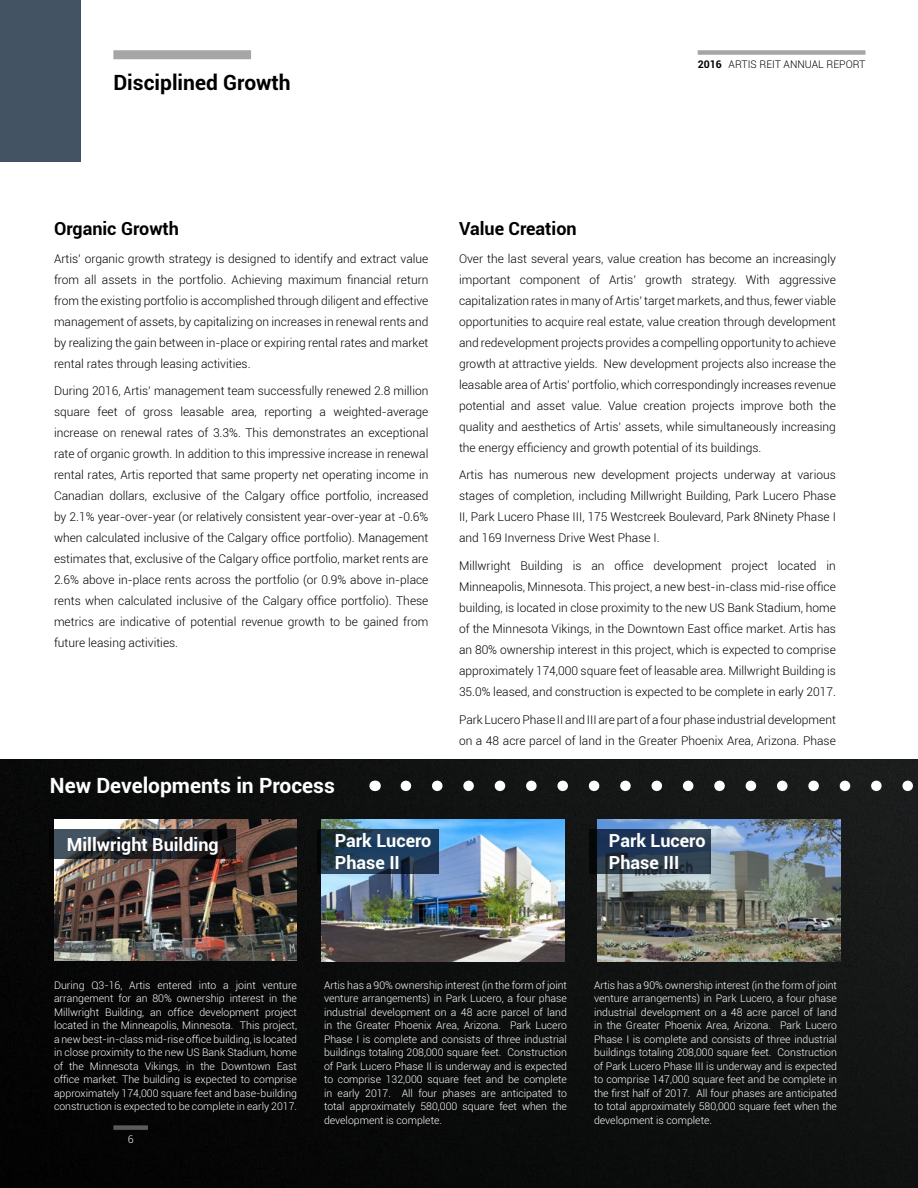
<style>
.page{position:relative;width:918px;height:1188px;background:#fff}
.page>*{position:absolute;margin:0;border:0;box-sizing:border-box;transform-origin:0 0}
.t1{font:700 21px "Roboto";color:#fff}
.t2{font:700 21px "Roboto";color:#000}
.t3{font:700 18px/21.6px "Roboto";color:#fff}
.t4{font:700 18px "Roboto";color:#000}
.t5{font:300 12px/21px "Roboto";color:#000;text-align:justify}
.t6{font:300 10.5px/13.5px "Roboto";color:#fff;text-align:justify}
.t7{font:300 10.5px "Roboto";color:#000}
.s1{font-weight:700}
</style>
<div class="page">
<div style="left:113px;top:50px;width:138px;height:9px;background:#a6a6a6"></div>
<div style="left:698px;top:50px;width:168px;height:5px;background:#a6a6a6"></div>
<img style="left:0;top:759px;width:918px;height:429px">
<div style="left:0;top:0;width:81px;height:162px;background:#435363"></div>
<svg style="left:406px;top:781px;width:512px;height:10px"></svg>
<div style="left:113px;top:1125px;width:35px;height:5px;background:#5b5b5b"></div>
<img style="left:54px;top:820px;width:243px;height:140px">
<img style="left:322px;top:820px;width:243px;height:142px">
<img style="left:597px;top:820px;width:243px;height:142px">
<svg style="left:317px;top:829px;width:121px;height:44px;background:#1e3850"></svg>
<svg style="left:50px;top:829px;width:186px;height:30px;background:#24282d"></svg>
<svg style="left:590px;top:829px;width:121px;height:44px;background:#23354b"></svg>
<h1 class="t2" style="left:113px;top:68px;width:179px">Disciplined Growth</h1>
<p class="t7" style="left:698px;top:57px;width:169px"><span class="s1">2016</span> ARTIS REIT ANNUAL REPORT</p>
<h2 class="t4" style="left:54px;top:216px;width:127px">Organic Growth</h2>
<p class="t5" style="left:54px;top:247px;width:376px">Artis’ organic growth strategy is designed to identify and extract value from all assets in the portfolio. Achieving maximum financial return from the existing portfolio is accomplished through diligent and effective management of assets, by capitalizing on increases in renewal rents and by realizing the gain between in-place or expiring rental rates and market rental rates through leasing activities.</p>
<p class="t5" style="left:54px;top:380px;width:376px">During 2016, Artis’ management team successfully renewed 2.8 million square feet of gross leasable area, reporting a weighted-average increase on renewal rates of 3.3%. This demonstrates an exceptional rate of organic growth. In addition to this impressive increase in renewal rental rates, Artis reported that same property net operating income in Canadian dollars, exclusive of the Calgary office portfolio, increased by 2.1% year-over-year (or relatively consistent year-over-year at -0.6% when calculated inclusive of the Calgary office portfolio). Management estimates that, exclusive of the Calgary office portfolio, market rents are 2.6% above in-place rents across the portfolio (or 0.9% above in-place rents when calculated inclusive of the Calgary office portfolio). These metrics are indicative of potential revenue growth to be gained from future leasing activities.</p>
<h1 class="t1" style="left:50px;top:770px;width:287px">New Developments in Process</h1>
<h2 class="t4" style="left:459px;top:216px;width:119px">Value Creation</h2>
<p class="t5" style="left:459px;top:247px;width:378px">Over the last several years, value creation has become an increasingly important component of Artis’ growth strategy. With aggressive capitalization rates in many of Artis’ target markets, and thus, fewer viable opportunities to acquire real estate, value creation through development and redevelopment projects provides a compelling opportunity to achieve growth at attractive yields. New development projects also increase the leasable area of Artis’ portfolio, which correspondingly increases revenue potential and asset value. Value creation projects improve both the quality and aesthetics of Artis’ assets, while simultaneously increasing the energy efficiency and growth potential of its buildings.</p>
<p class="t5" style="left:459px;top:464px;width:378px">Artis has numerous new development projects underway at various stages of completion, including Millwright Building, Park Lucero Phase II, Park Lucero Phase III, 175 Westcreek Boulevard, Park 8Ninety Phase I and 169 Inverness Drive West Phase I.</p>
<p class="t5" style="left:459px;top:555px;width:378px">Millwright Building is an office development project located in Minneapolis, Minnesota. This project, a new best-in-class mid-rise office building, is located in close proximity to the new US Bank Stadium, home of the Minnesota Vikings, in the Downtown East office market. Artis has an 80% ownership interest in this project, which is expected to comprise approximately 174,000 square feet of leasable area. Millwright Building is 35.0% leased, and construction is expected to be complete in early 2017.</p>
<p class="t5" style="left:459px;top:709px;width:378px">Park Lucero Phase II and III are part of a four phase industrial development on a 48 acre parcel of land in the Greater Phoenix Area, Arizona. Phase</p>
<h2 class="t3" style="left:67px;top:834px;width:153px">Millwright Building</h2>
<h2 class="t3" style="left:609px;top:829px;width:98px">Park Lucero<br>Phase III</h2>
<h2 class="t3" style="left:335px;top:829px;width:98px">Park Lucero<br>Phase II</h2>
<p class="t6" style="left:324px;top:978px;width:245px">Artis has a 90% ownership interest (in the form of joint venture arrangements) in Park Lucero, a four phase industrial development on a 48 acre parcel of land in the Greater Phoenix Area, Arizona. Park Lucero Phase I is complete and consists of three industrial buildings totaling 208,000 square feet. Construction of Park Lucero Phase II is underway and is expected to comprise 132,000 square feet and be complete in early 2017. All four phases are anticipated to total approximately 580,000 square feet when the development is complete.</p>
<p class="t6" style="left:54px;top:978px;width:245px">During Q3-16, Artis entered into a joint venture arrangement for an 80% ownership interest in the Millwright Building, an office development project located in the Minneapolis, Minnesota. This project, a new best-in-class mid-rise office building, is located in close proximity to the new US Bank Stadium, home of the Minnesota Vikings, in the Downtown East office market. The building is expected to comprise approximately 174,000 square feet and base-building construction is expected to be complete in early 2017.</p>
<p class="t6" style="left:594px;top:978px;width:245px">Artis has a 90% ownership interest (in the form of joint venture arrangements) in Park Lucero, a four phase industrial development on a 48 acre parcel of land in the Greater Phoenix Area, Arizona. Park Lucero Phase I is complete and consists of three industrial buildings totaling 208,000 square feet. Construction of Park Lucero Phase III is underway and is expected to comprise 147,000 square feet and be complete in the first half of 2017. All four phases are anticipated to total approximately 580,000 square feet when the development is complete.</p>
<p class="t6" style="left:128px;top:1132px;width:7px">6</p>
</div>
